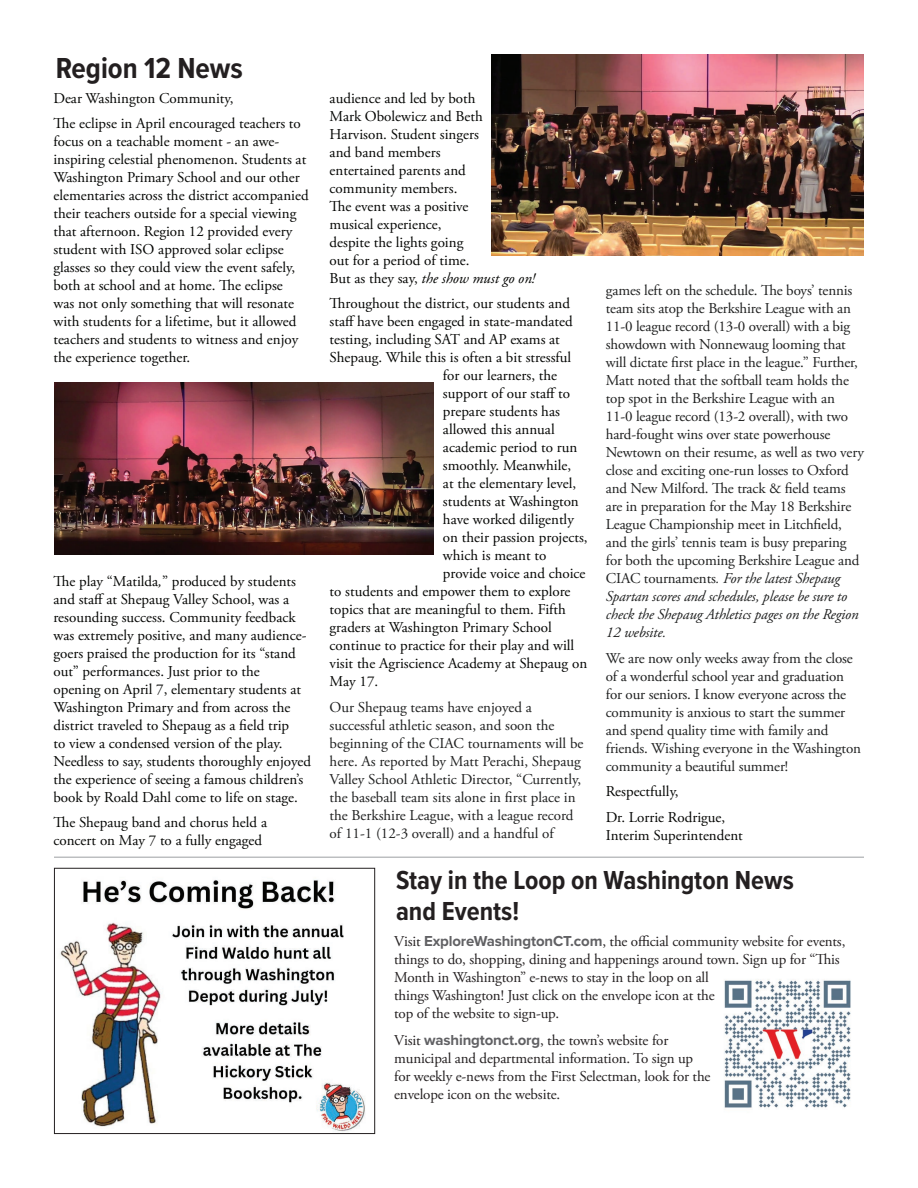
<style>
.page{position:relative;width:918px;height:1188px;background:#fff}
.page>*{position:absolute;margin:0;border:0;box-sizing:border-box;transform-origin:0 0}
.t1{font:700 30px "Proxima Nova Cond";color:#231f20}
.t2{font:700 27px/31.5px "Proxima Nova Cond";color:#231f20}
.t3{font:15px/18px "Adobe Garamond Pro";color:#040503}
.t4{font:15px/18px "Adobe Garamond Pro";letter-spacing:-.01em;color:#1f2020}
.t5{font:15px/18px "Adobe Garamond Pro";letter-spacing:-.01em;color:#231f20}
.s1{font-style:italic}
.s2{font-family:"Proxima Nova";font-weight:700;color:#616164}
</style>
<div class="page">
<img style="left:492px;top:54px;width:372px;height:202px">
<img style="left:54px;top:382px;width:380px;height:172px">
<img style="left:60px;top:880px;width:305px;height:252px">
<div style="left:54px;top:868px;width:321px;height:266px;border:1px solid #231f20"></div>
<img style="left:724px;top:979px;width:127px;height:129px">
<hr style="left:54px;top:857px;width:810px;height:1px;background:#9d9fa2">
<h1 class="t1" style="left:56px;top:46px;width:189px">Region 12 News</h1>
<p class="t3" style="left:53px;top:86px;width:249px;line-height:25.5px">Dear Washington Community,<br>The eclipse in April encouraged teachers to</p>
<p class="t3" style="left:53px;top:133px;width:257px">focus on a teachable moment - an awe&shy;inspiring celestial phenomenon. Students at Washington Primary School and our other elementaries across the district accompanied their teachers outside for a special viewing that afternoon. Region 12 provided every student with ISO approved solar eclipse glasses so they could view the event safely, both at school and at home. The eclipse<br>was not only something that will resonate with students for a lifetime, but it allowed teachers and students to witness and enjoy the experience together.</p>
<p class="t3" style="left:53px;top:572px;width:259px">The play “Matilda<span class="s1">,</span>” produced by students and staff at Shepaug Valley School, was a resounding success. Community feedback was extremely positive, and many audience&shy;goers praised the production for its “stand out” performances. Just prior to the<br>opening on April 7, elementary students at Washington Primary and from across the district traveled to Shepaug as a field trip<br>to view a condensed version of the play.<br>Needless to say, students thoroughly enjoyed the experience of seeing a famous children’s book by Roald Dahl come to life on stage.</p>
<p class="t3" style="left:53px;top:814px;width:215px">The Shepaug band and chorus held a concert on May 7 to a fully engaged</p>
<p class="t3" style="left:330px;top:89px;width:207px">audience and led by both<br>Mark Obolewicz and Beth<br>Harvison. Student singers<br>and band members<br>entertained parents and community members.<br>The event was a positive<br>musical experience,<br>despite the lights going<br>out for a period of time.<br>But as they say, <span class="s1">the show must go on!</span></p>
<p class="t3" style="left:330px;top:295px;width:242px">Throughout the district, our students and</p>
<p class="t3" style="left:330px;top:313px;width:245px">staff have been engaged in state-mandated</p>
<p class="t3" style="left:330px;top:331px;width:232px">testing, including SAT and AP exams at</p>
<p class="t3" style="left:330px;top:349px;width:243px">Shepaug. While this is often a bit stressful</p>
<p class="t3" style="left:443px;top:367px;width:116px">for our learners, the</p>
<p class="t3" style="left:443px;top:385px;width:129px">support of our staff to</p>
<p class="t3" style="left:443px;top:403px;width:118px">prepare students has</p>
<p class="t3" style="left:443px;top:421px;width:113px">allowed this annual</p>
<p class="t3" style="left:443px;top:439px;width:136px">academic period to run</p>
<p class="t3" style="left:443px;top:457px;width:130px">smoothly. Meanwhile,</p>
<p class="t3" style="left:443px;top:475px;width:135px">at the elementary level,</p>
<p class="t3" style="left:443px;top:493px;width:137px">students at Washington</p>
<p class="t3" style="left:443px;top:511px;width:132px">have worked diligently</p>
<p class="t3" style="left:443px;top:529px;width:146px">on their passion projects,</p>
<p class="t3" style="left:443px;top:547px;width:105px">which is meant to</p>
<p class="t3" style="left:443px;top:565px;width:144px">provide voice and choice</p>
<p class="t3" style="left:330px;top:583px;width:242px">to students and empower them to explore</p>
<p class="t3" style="left:330px;top:601px;width:238px">topics that are meaningful to them. Fifth</p>
<p class="t3" style="left:330px;top:619px;width:224px">graders at Washington Primary School</p>
<p class="t3" style="left:330px;top:637px;width:246px">continue to practice for their play and will</p>
<p class="t3" style="left:330px;top:655px;width:259px">visit the Agriscience Academy at Shepaug on</p>
<p class="t3" style="left:330px;top:673px;width:50px">May 17.</p>
<p class="t4" style="left:330px;top:698px;width:255px">Our Shepaug teams have enjoyed a successful athletic season, and soon the beginning of the CIAC tournaments will be here. As reported by Matt Perachi, Shepaug Valley School Athletic Director, “Currently, the baseball team sits alone in first place in the Berkshire League, with a league record of 11-1 (12-3 overall) and a handful of</p>
<p class="t4" style="left:606px;top:282px;width:260px">games left on the schedule. The boys’ tennis team sits atop the Berkshire League with an 11-0 league record (13-0 overall) with a big showdown with Nonnewaug looming that will dictate first place in the league.” Further, Matt noted that the softball team holds the top spot in the Berkshire League with an 11-0 league record (13-2 overall), with two hard-fought wins over state powerhouse Newtown on their resume, as well as two very close and exciting one-run losses to Oxford and New Milford. The track &amp; field teams are in preparation for the May 18 Berkshire League Championship meet in Litchfield, and the girls’ tennis team is busy preparing for both the upcoming Berkshire League and CIAC tournaments<span class="s1">. For the latest Shepaug Spartan scores and schedules, please be sure to check the Shepaug Athletics pages on the Region 12 website.</span></p>
<p class="t4" style="left:606px;top:650px;width:257px">We are now only weeks away from the close of a wonderful school year and graduation for our seniors. I know everyone across the community is anxious to start the summer and spend quality time with family and friends. Wishing everyone in the Washington community a beautiful summer!</p>
<p class="t3" style="left:606px;top:779px;width:121px;line-height:25.5px">Respectfully,<br>Dr. Lorrie Rodrigue,</p>
<p class="t3" style="left:606px;top:827px;width:139px">Interim Superintendent</p>
<h2 class="t2" style="left:396px;top:864px;width:399px">Stay in the Loop on Washington News and Events!</h2>
<p class="t5" style="left:394px;top:933px;width:453px">Visit <span class="s2">ExploreWashingtonCT.com</span>, the official community website for events, things to do, shopping, dining and happenings around town. Sign up for “This Month in Washington” e-news to stay in the loop on all<br>things Washington! Just click on the envelope icon at the<br>top of the website to sign-up.</p>
<p class="t5" style="left:394px;top:1032px;width:318px">Visit <span class="s2">washingtonct.org</span>, the town’s website for municipal and departmental information. To sign up for weekly e-news from the First Selectman, look for the envelope icon on the website.</p>
</div>
